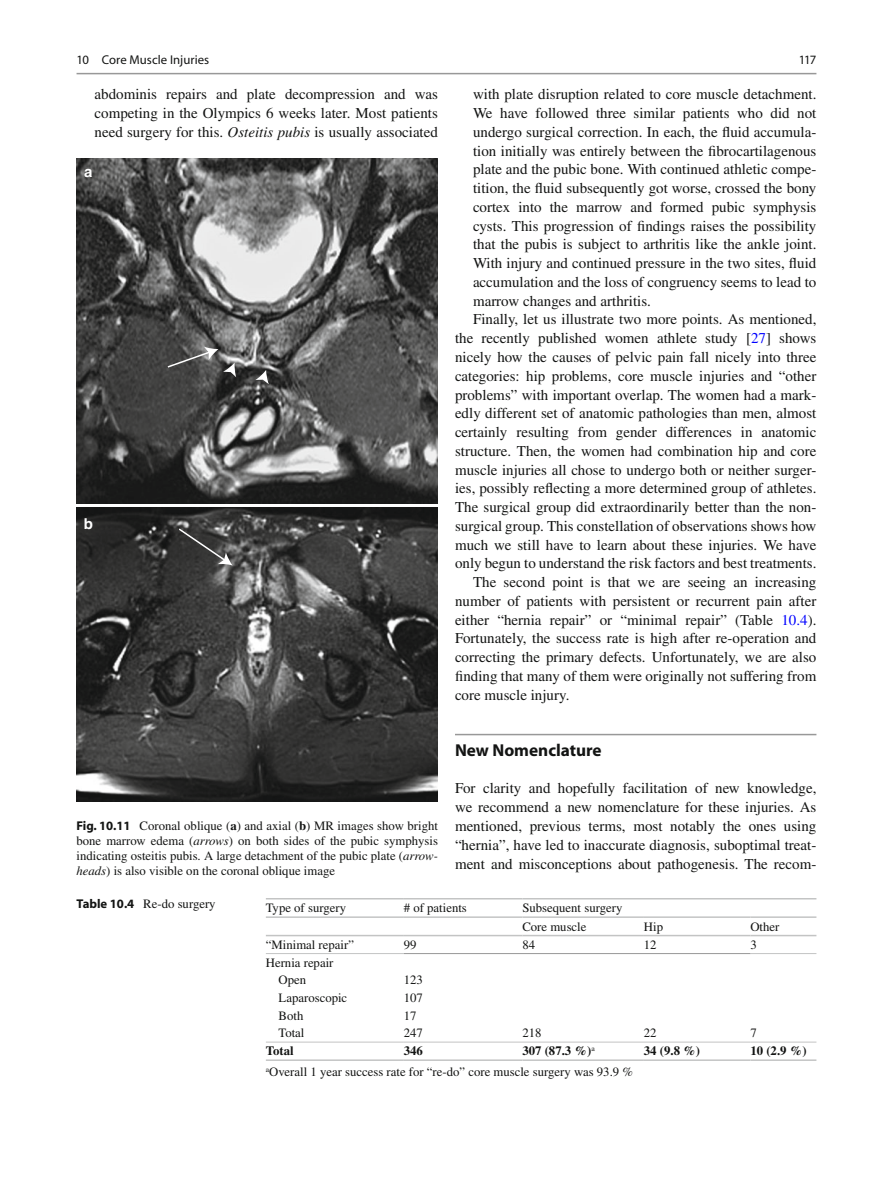
<style>
.page{position:relative;width:893px;height:1187px;background:#fff}
.page>*{position:absolute;margin:0;border:0;box-sizing:border-box;transform-origin:0 0}
.t1{font:700 17.25px "Myriad";color:#131413}
.t2{font:15px/18.8px "Times";color:#131413;text-align:justify}
.t3{font:700 15px "Helvetica";color:#fff}
.t4{font:12.75px/15px "Times";color:#131413}
.t5{font:700 12.75px "Times";color:#131413}
.t6{font:12.75px "Myriad";letter-spacing:.005em;color:#131413}
.s1{font-style:italic}
.s2{color:#00f}
.s3{font-family:"Myriad";font-weight:700}
.s4{font-weight:700}
</style>
<div class="page">
<hr style="left:455px;top:733px;width:361px;height:2px;background:#989898">
<img style="left:77px;top:158px;width:361px;height:345px">
<img style="left:77px;top:507px;width:361px;height:294px">
<svg style="left:177px;top:527px;width:56px;height:38px;background:#4d4d4c"></svg>
<svg style="left:166px;top:346px;width:70px;height:31px;background:#626261"></svg>
<svg style="left:255px;top:370px;width:14px;height:14px"></svg>
<hr style="left:266px;top:897px;width:138px;height:2px;background:#c3c4c4">
<hr style="left:522px;top:897px;width:294px;height:2px;background:#c3c4c4">
<hr style="left:266px;top:916px;width:138px;height:1px;background:#c3c4c4">
<hr style="left:266px;top:934px;width:138px;height:2px;background:#c3c4c4">
<hr style="left:750px;top:916px;width:66px;height:1px;background:#c3c4c4">
<hr style="left:750px;top:934px;width:66px;height:2px;background:#c3c4c4">
<hr style="left:750px;top:953px;width:66px;height:1px;background:#c3c4c4">
<hr style="left:266px;top:953px;width:138px;height:1px;background:#c3c4c4">
<hr style="left:644px;top:1059px;width:106px;height:1px;background:#c3c4c4">
<hr style="left:522px;top:1059px;width:122px;height:1px;background:#c3c4c4">
<hr style="left:404px;top:1059px;width:118px;height:1px;background:#c3c4c4">
<hr style="left:750px;top:1041px;width:66px;height:1px;background:#c3c4c4">
<hr style="left:750px;top:1059px;width:66px;height:1px;background:#c3c4c4">
<hr style="left:266px;top:1041px;width:138px;height:1px;background:#c3c4c4">
<hr style="left:266px;top:1059px;width:138px;height:1px;background:#c3c4c4">
<hr style="left:404px;top:897px;width:118px;height:2px;background:#c3c4c4">
<hr style="left:522px;top:916px;width:122px;height:1px;background:#c3c4c4">
<hr style="left:522px;top:934px;width:122px;height:2px;background:#c3c4c4">
<hr style="left:644px;top:916px;width:106px;height:1px;background:#c3c4c4">
<hr style="left:644px;top:934px;width:106px;height:2px;background:#c3c4c4">
<hr style="left:404px;top:916px;width:118px;height:1px;background:#c3c4c4">
<hr style="left:404px;top:934px;width:118px;height:2px;background:#c3c4c4">
<hr style="left:404px;top:1041px;width:346px;height:1px;background:#c3c4c4">
<hr style="left:404px;top:953px;width:346px;height:1px;background:#989898">
<hr style="left:77px;top:73px;width:739px;height:1px;background:#989898">
<p class="t6" style="left:77px;top:55px;width:134px">10 Core Muscle Injuries</p>
<p class="t6" style="left:799px;top:55px;width:19px">117</p>
<p class="t2" style="left:95px;top:86px;width:345px">abdominis repairs and plate decompression and was competing in the Olympics 6 weeks later. Most patients need surgery for this. <span class="s1">Osteitis pubis</span> is usually associated</p>
<p class="t2" style="left:473px;top:86px;width:345px">with plate disruption related to core muscle detachment.</p>
<p class="t2" style="left:473px;top:105px;width:345px">We have followed three similar patients who did not</p>
<p class="t2" style="left:473px;top:124px;width:345px">undergo surgical correction. In each, the fluid accumula-</p>
<p class="t2" style="left:473px;top:143px;width:345px">tion initially was entirely between the fibrocartilagenous</p>
<p class="t2" style="left:473px;top:161px;width:345px">plate and the pubic bone. With continued athletic compe-</p>
<p class="t2" style="left:473px;top:180px;width:345px">tition, the fluid subsequently got worse, crossed the bony</p>
<p class="t2" style="left:473px;top:199px;width:345px">cortex into the marrow and formed pubic symphysis</p>
<p class="t2" style="left:473px;top:218px;width:345px">cysts. This progression of findings raises the possibility</p>
<p class="t2" style="left:473px;top:236px;width:345px">that the pubis is subject to arthritis like the ankle joint.</p>
<p class="t2" style="left:473px;top:255px;width:345px">With injury and continued pressure in the two sites, fluid</p>
<p class="t2" style="left:473px;top:274px;width:345px">accumulation and the loss of congruency seems to lead to</p>
<p class="t2" style="left:473px;top:293px;width:179px">marrow changes and arthritis.</p>
<p class="t2" style="left:473px;top:311px;width:345px">Finally, let us illustrate two more points. As mentioned,</p>
<p class="t2" style="left:455px;top:330px;width:363px">the recently published women athlete study [ <span class="s2">27</span> ] shows</p>
<p class="t2" style="left:455px;top:349px;width:363px">nicely how the causes of pelvic pain fall nicely into three</p>
<p class="t2" style="left:455px;top:368px;width:363px">categories: hip problems, core muscle injuries and “other</p>
<p class="t2" style="left:455px;top:386px;width:363px">problems” with important overlap. The women had a mark-</p>
<p class="t2" style="left:455px;top:405px;width:363px">edly different set of anatomic pathologies than men, almost</p>
<p class="t2" style="left:455px;top:424px;width:363px">certainly resulting from gender differences in anatomic</p>
<p class="t2" style="left:455px;top:443px;width:363px">structure. Then, the women had combination hip and core</p>
<p class="t2" style="left:455px;top:461px;width:363px">muscle injuries all chose to undergo both or neither surger-</p>
<p class="t2" style="left:455px;top:480px;width:363px">ies, possibly reflecting a more determined group of athletes.</p>
<p class="t2" style="left:455px;top:499px;width:363px">The surgical group did extraordinarily better than the non-</p>
<p class="t2" style="left:455px;top:518px;width:363px">surgical group. This constellation of observations shows how</p>
<p class="t2" style="left:455px;top:536px;width:363px">much we still have to learn about these injuries. We have</p>
<p class="t2" style="left:455px;top:555px;width:363px">only begun to understand the risk factors and best treatments.</p>
<p class="t2" style="left:473px;top:574px;width:345px">The second point is that we are seeing an increasing</p>
<p class="t2" style="left:455px;top:593px;width:363px">number of patients with persistent or recurrent pain after</p>
<p class="t2" style="left:455px;top:611px;width:363px">either “hernia repair” or “minimal repair” (Table <span class="s2">10.4</span> ).</p>
<p class="t2" style="left:455px;top:630px;width:363px">Fortunately, the success rate is high after re-operation and</p>
<p class="t2" style="left:455px;top:649px;width:363px">correcting the primary defects. Unfortunately, we are also</p>
<p class="t2" style="left:455px;top:668px;width:363px">finding that many of them were originally not suffering from</p>
<p class="t2" style="left:455px;top:686px;width:116px">core muscle injury.</p>
<p class="t3" style="left:84px;top:162px;width:10px">a</p>
<p class="t3" style="left:84px;top:514px;width:11px">b</p>
<p class="t1" style="left:455px;top:743px;width:148px">New Nomenclature</p>
<p class="t2" style="left:455px;top:780px;width:363px">For clarity and hopefully facilitation of new knowledge, we recommend a new nomenclature for these injuries. As mentioned, previous terms, most notably the ones using “hernia”, have led to inaccurate diagnosis, suboptimal treat&shy;ment and misconceptions about pathogenesis. The recom-</p>
<p class="t4" style="left:77px;top:819px;width:363px;text-align:justify"><span class="s3">Fig. 10.11</span> Coronal oblique ( <span class="s4">a</span> ) and axial ( <span class="s4">b</span> ) MR images show bright bone marrow edema ( <span class="s1">arrows</span> ) on both sides of the pubic symphysis indicating osteitis pubis. A large detachment of the pubic plate ( <span class="s1">arrow&shy;heads</span> ) is also visible on the coronal oblique image</p>
<p class="t4" style="left:77px;top:897px;width:141px"><span class="s3">Table 10.4</span> Re-do surgery</p>
<p class="t4" style="left:266px;top:901px;width:82px">Type of surgery</p>
<p class="t4" style="left:404px;top:901px;width:65px"># of patients</p>
<p class="t4" style="left:522px;top:899px;width:101px;line-height:18.5px">Subsequent surgery<br>Core muscle</p>
<p class="t4" style="left:644px;top:919px;width:21px">Hip</p>
<p class="t4" style="left:750px;top:919px;width:31px">Other</p>
<p class="t4" style="left:266px;top:938px;width:90px">“Minimal repair”</p>
<p class="t4" style="left:404px;top:938px;width:14px">99</p>
<p class="t4" style="left:522px;top:938px;width:14px">84</p>
<p class="t4" style="left:644px;top:938px;width:14px">12</p>
<p class="t4" style="left:750px;top:938px;width:8px">3</p>
<p class="t4" style="left:279px;top:954px;width:56px;line-height:17.7px;text-indent:-13px">Hernia repair<br>Open</p>
<p class="t4" style="left:404px;top:973px;width:21px">123</p>
<p class="t4" style="left:279px;top:991px;width:70px">Laparoscopic</p>
<p class="t4" style="left:404px;top:991px;width:21px">107</p>
<p class="t4" style="left:279px;top:1009px;width:26px">Both</p>
<p class="t4" style="left:404px;top:1009px;width:14px">17</p>
<p class="t4" style="left:279px;top:1026px;width:27px">Total</p>
<p class="t4" style="left:404px;top:1026px;width:21px">247</p>
<p class="t4" style="left:522px;top:1026px;width:21px">218</p>
<p class="t4" style="left:644px;top:1026px;width:14px">22</p>
<p class="t4" style="left:750px;top:1026px;width:8px">7</p>
<p class="t5" style="left:266px;top:1046px;width:29px">Total</p>
<p class="t5" style="left:404px;top:1046px;width:21px">346</p>
<p class="t5" style="left:522px;top:1046px;width:74px">307 (87.3 %) <sup>a</sup></p>
<p class="t5" style="left:644px;top:1046px;width:58px">34 (9.8 %)</p>
<p class="t5" style="left:750px;top:1046px;width:58px">10 (2.9 %)</p>
<p class="t4" style="left:266px;top:1065px;width:369px"><sup>a</sup> Overall 1 year success rate for “re-do” core muscle surgery was 93.9 %</p>
</div>
